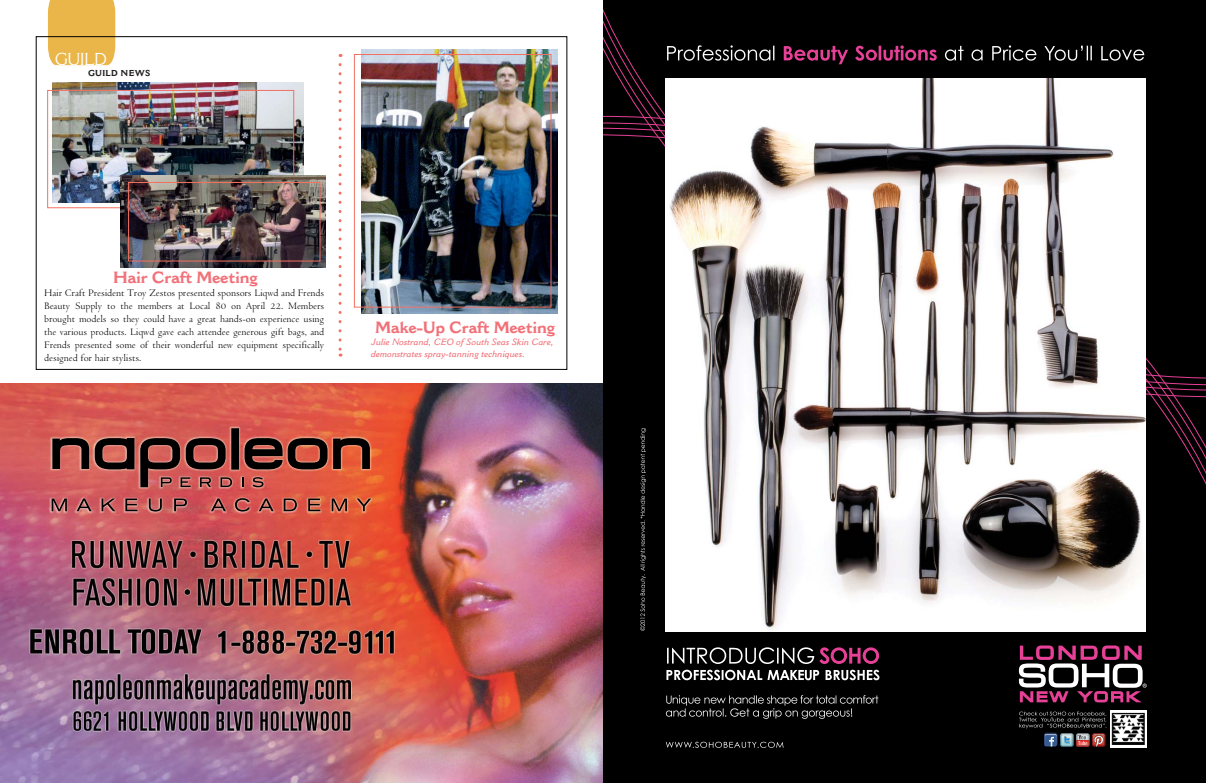
<style>
.page{position:relative;width:1206px;height:783px;background:#fff}
.page>*{position:absolute;margin:0;border:0;box-sizing:border-box;transform-origin:0 0}
.t1{font:17px "Cantoria";letter-spacing:-.03em;color:#fff}
.t2{font:700 16px "Cantoria";letter-spacing:-.02em;color:#f27179}
.t3{font:10.8px/13px "Venetian 301 BT";letter-spacing:-.02em;color:#000;text-align:justify}
.t4{font:italic 600 9px/12px "Cantoria";color:#f27179}
.t5{font:700 8.5px "Cantoria";letter-spacing:.03em;color:#231f20}
</style>
<div class="page">
<div style="left:48px;top:0;width:67px;height:65px;background:#eab649"></div>
<img style="left:52px;top:83px;width:251px;height:119px">
<div style="left:47px;top:90px;width:247px;height:118px;border:1px solid #f37160"></div>
<img style="left:361px;top:50px;width:197px;height:264px">
<svg style="left:339px;top:65px;width:3px;height:292px"></svg>
<div style="left:354px;top:54px;width:198px;height:254px;border:1px solid #f37160"></div>
<img style="left:121px;top:176px;width:205px;height:91px">
<div style="left:128px;top:182px;width:192px;height:80px;border:1px solid #f37160"></div>
<img style="left:0;top:384px;width:603px;height:399px">
<img style="left:49px;top:426px;width:324px;height:87px">
<svg style="left:52px;top:499px;width:15px;height:12px"></svg>
<svg style="left:77px;top:499px;width:15px;height:12px"></svg>
<svg style="left:102px;top:499px;width:13px;height:12px"></svg>
<svg style="left:125px;top:499px;width:13px;height:12px"></svg>
<svg style="left:149px;top:499px;width:13px;height:13px"></svg>
<svg style="left:174px;top:499px;width:13px;height:12px"></svg>
<svg style="left:211px;top:499px;width:15px;height:12px"></svg>
<svg style="left:235px;top:498px;width:15px;height:14px"></svg>
<svg style="left:259px;top:499px;width:15px;height:12px"></svg>
<svg style="left:284px;top:499px;width:13px;height:12px"></svg>
<svg style="left:308px;top:499px;width:12px;height:12px"></svg>
<svg style="left:332px;top:499px;width:15px;height:12px"></svg>
<svg style="left:357px;top:499px;width:14px;height:12px"></svg>
<svg style="left:52px;top:438px;width:37px;height:31px"></svg>
<svg style="left:95px;top:438px;width:39px;height:31px"></svg>
<svg style="left:140px;top:428px;width:230px;height:59px;background:#97463b"></svg>
<div style="left:603px;top:0;width:603px;height:783px;background:#000"></div>
<svg style="left:603px;top:115px;width:603px;height:376px"></svg>
<img style="left:665px;top:78px;width:480px;height:553px">
<svg style="left:945px;top:45px;width:199px;height:16px"></svg>
<svg style="left:784px;top:45px;width:153px;height:19px"></svg>
<svg style="left:667px;top:45px;width:107px;height:16px"></svg>
<svg style="left:640px;top:428px;width:6px;height:203px"></svg>
<svg style="left:1019px;top:645px;width:128px;height:57px"></svg>
<img style="left:1110px;top:711px;width:37px;height:36px">
<svg style="left:1019px;top:712px;width:87px;height:35px"></svg>
<svg style="left:666px;top:742px;width:118px;height:6px"></svg>
<svg style="left:667px;top:647px;width:212px;height:17px"></svg>
<svg style="left:666px;top:670px;width:213px;height:10px"></svg>
<svg style="left:666px;top:695px;width:212px;height:24px"></svg>
<h1 class="t1" style="left:55px;top:53px;width:53px">GUILD</h1>
<p class="t5" style="left:88px;top:69px;width:64px">GUILD NEWS</p>
<h2 class="t2" style="left:113px;top:271px;width:146px">Hair Craft Meeting</h2>
<p class="t3" style="left:44px;top:288px;width:282px">Hair Craft President Troy Zestos presented sponsors Liqwd and Frends Beauty Supply to the members at Local 80 on April 22. Members brought models so they could have a great hands-on experience using the various products. Liqwd gave each attendee generous gift bags, and Frends presented some of their wonderful new equipment specifically designed for hair stylists.</p>
<h2 class="t2" style="left:375px;top:322px;width:181px">Make-Up Craft Meeting</h2>
<p class="t4" style="left:371px;top:337px;width:184px">Julie Nostrand, CEO of South Seas Skin Care, demonstrates spray-tanning techniques.</p>
</div>
